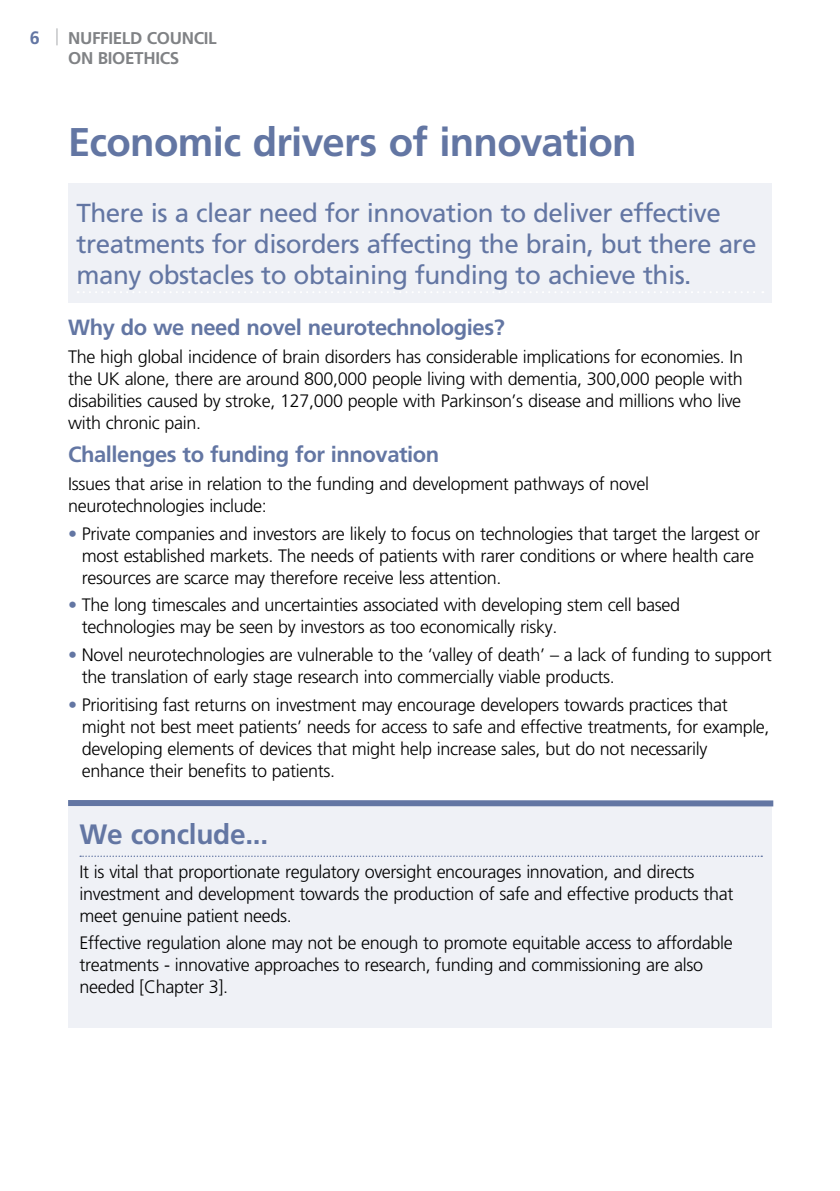
<style>
.page{position:relative;width:840px;height:1191px;background:#fff}
.page>*{position:absolute;margin:0;border:0;box-sizing:border-box;transform-origin:0 0}
.t1{font:700 40px "Frutiger";letter-spacing:-.02em;color:#6376a3}
.t2{font:700 28px "Frutiger";letter-spacing:-.01em;color:#6376a3}
.t3{font:26px/31px "Frutiger";letter-spacing:-.02em;color:#6376a3}
.t4{font:700 22px "Frutiger";letter-spacing:-.02em;color:#6376a3}
.t5{font:300 18px/22px "Frutiger";letter-spacing:-.02em;color:#000}
.t6{font:700 18px "Frutiger";color:#6376a3}
.t7{font:700 17px/20.4px "Frutiger";letter-spacing:-.02em;color:#808285}
.s1{color:#6376a3}
</style>
<div class="page">
<svg style="left:56px;top:28px;width:1px;height:17px"></svg>
<div style="left:68px;top:183px;width:703px;height:119px;background:#eff1f6"></div>
<svg style="left:78px;top:291px;width:685px;height:2px"></svg>
<div style="left:68px;top:806px;width:703px;height:222px;background:#eff1f6"></div>
<div style="left:68px;top:800px;width:704px;height:6px;background:#6376a3"></div>
<svg style="left:80px;top:855px;width:681px;height:2px"></svg>
<p class="t6" style="left:30px;top:28px;width:12px">6</p>
<p class="t7" style="left:68px;top:27px;width:150px">NUFFIELD COUNCIL<br>ON BIOETHICS</p>
<h1 class="t1" style="left:68px;top:118px;width:569px">Economic drivers of innovation</h1>
<h3 class="t3" style="left:77px;top:197px;width:681px">There is a clear need for innovation to deliver effective treatments for disorders affecting the brain, but there are many obstacles to obtaining funding to achieve this.</h3>
<p class="t4" style="left:68px;top:314px;width:438px">Why do we need novel neurotechnologies?</p>
<p class="t5" style="left:68px;top:345px;width:676px;text-align:justify">The high global incidence of brain disorders has considerable implications for economies. In the UK alone, there are around 800,000 people living with dementia, 300,000 people with disabilities caused by stroke, 127,000 people with Parkinson’s disease and millions who live with chronic pain.</p>
<p class="t4" style="left:68px;top:441px;width:372px">Challenges to funding for innovation</p>
<p class="t5" style="left:68px;top:472px;width:582px">Issues that arise in relation to the funding and development pathways of novel neurotechnologies include:</p>
<p class="t5" style="left:82px;top:522px;width:679px;text-indent:-14px"><span class="s1">•</span> Private companies and investors are likely to focus on technologies that target the largest or most established markets. The needs of patients with rarer conditions or where health care resources are scarce may therefore receive less attention.</p>
<p class="t5" style="left:82px;top:594px;width:599px;text-indent:-14px"><span class="s1">•</span> The long timescales and uncertainties associated with developing stem cell based technologies may be seen by investors as too economically risky.</p>
<p class="t5" style="left:82px;top:643px;width:691px;text-indent:-14px"><span class="s1">•</span> Novel neurotechnologies are vulnerable to the ‘valley of death’ – a lack of funding to support the translation of early stage research into commercially viable products.</p>
<p class="t5" style="left:82px;top:693px;width:688px;text-indent:-14px"><span class="s1">•</span> Prioritising fast returns on investment may encourage developers towards practices that might not best meet patients’ needs for access to safe and effective treatments, for example, developing elements of devices that might help increase sales, but do not necessarily enhance their benefits to patients.</p>
<h2 class="t2" style="left:79px;top:818px;width:190px">We conclude...</h2>
<p class="t5" style="left:79px;top:860px;width:655px">It is vital that proportionate regulatory oversight encourages innovation, and directs investment and development towards the production of safe and effective products that meet genuine patient needs.</p>
<p class="t5" style="left:79px;top:932px;width:654px">Effective regulation alone may not be enough to promote equitable access to affordable treatments - innovative approaches to research, funding and commissioning are also needed [Chapter 3].</p>
</div>
